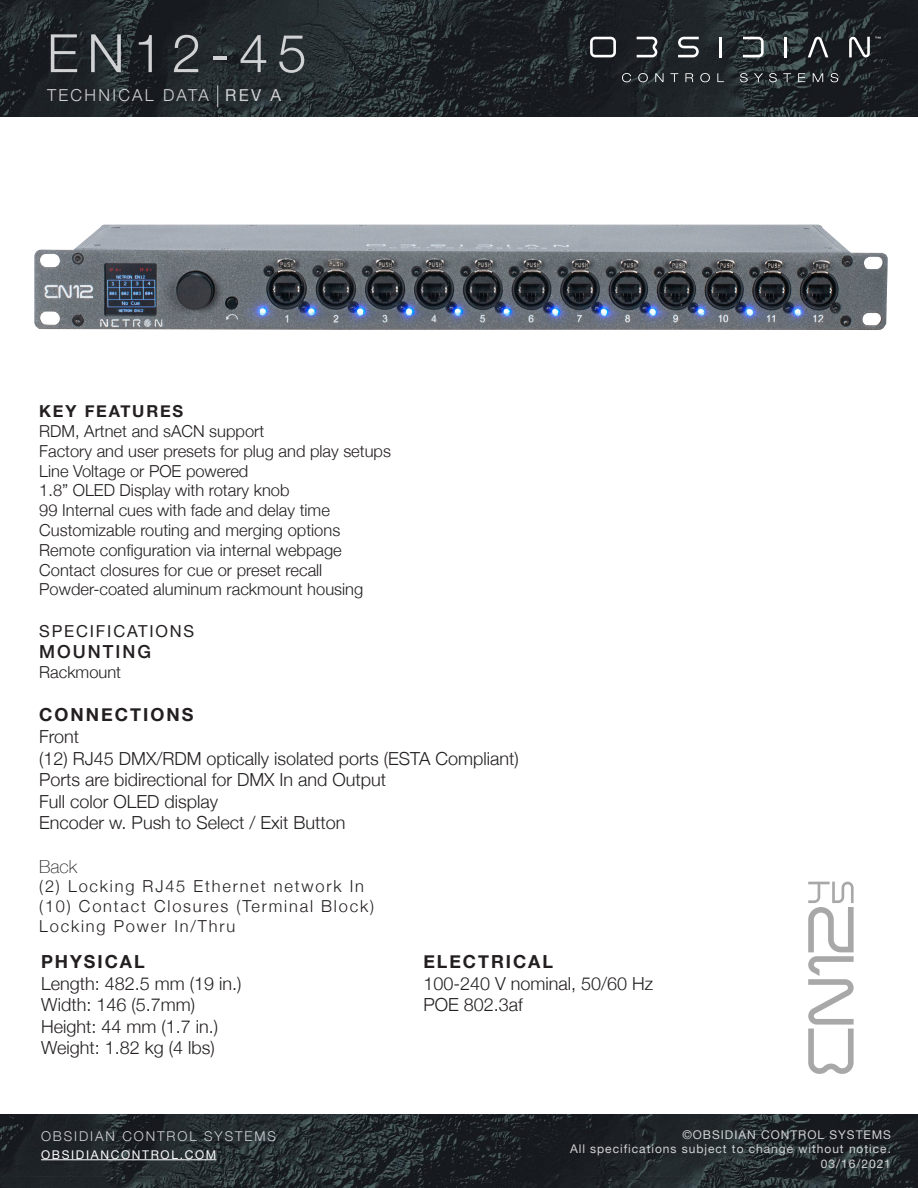
<style>
.page{position:relative;width:918px;height:1188px;background:#fff}
.page>*{position:absolute;margin:0;border:0;box-sizing:border-box;transform-origin:0 0}
.t1{font:300 52.95px "Helvetica Neue";letter-spacing:.17em;color:#d1d2d4}
.t2{font:300 18px "Helvetica Neue";color:#231f20}
.t3{font:700 18px "Helvetica Neue";letter-spacing:.11em;color:#231f20}
.t4{font:500 18px "Helvetica Neue";letter-spacing:.11em;color:#231f20}
.t5{font:100 18px "Helvetica Neue";color:#231f20}
.t6{font:300 16.5px "Helvetica Neue";color:#231f20}
.t7{font:300 16.5px "Helvetica Neue";letter-spacing:.11em;color:#231f20}
.t8{font:300 16.5px "Helvetica Neue";letter-spacing:.14em;color:#d1d2d4}
.t9{font:16.5px "Helvetica Neue";letter-spacing:.11em;color:#231f20}
.t10{font:700 16.5px "Helvetica Neue";letter-spacing:.11em;color:#231f20}
.t11{font:300 13.5px "Helvetica Neue";letter-spacing:.14em;color:#d1d2d4}
.t12{font:12px "Helvetica Neue";letter-spacing:.08em;color:#d1d2d4}
.t13{font:12px "Helvetica Neue";letter-spacing:.14em;color:#fff}
.s1{font-weight:400}
</style>
<div class="page">
<img style="left:0;top:0;width:918px;height:117px">
<img style="left:0;top:1115px;width:918px;height:73px">
<img style="left:34px;top:224px;width:854px;height:106px">
<svg style="left:808px;top:882px;width:46px;height:192px"></svg>
<svg style="left:678px;top:37px;width:21px;height:20px"></svg>
<svg style="left:743px;top:37px;width:21px;height:20px"></svg>
<hr style="left:784px;top:37px;width:3px;height:20px;background:#fff">
<hr style="left:720px;top:37px;width:2px;height:20px;background:#fff">
<svg style="left:808px;top:37px;width:20px;height:20px"></svg>
<svg style="left:590px;top:37px;width:26px;height:20px"></svg>
<svg style="left:622px;top:73px;width:9px;height:9px"></svg>
<svg style="left:638px;top:73px;width:10px;height:9px"></svg>
<svg style="left:655px;top:73px;width:9px;height:9px"></svg>
<svg style="left:670px;top:73px;width:8px;height:9px"></svg>
<svg style="left:685px;top:73px;width:8px;height:9px"></svg>
<svg style="left:700px;top:73px;width:10px;height:9px"></svg>
<svg style="left:717px;top:73px;width:7px;height:9px"></svg>
<svg style="left:740px;top:73px;width:8px;height:9px"></svg>
<svg style="left:754px;top:73px;width:9px;height:9px"></svg>
<svg style="left:769px;top:73px;width:8px;height:9px"></svg>
<svg style="left:783px;top:73px;width:8px;height:9px"></svg>
<svg style="left:798px;top:73px;width:7px;height:9px"></svg>
<svg style="left:813px;top:73px;width:10px;height:9px"></svg>
<svg style="left:830px;top:73px;width:8px;height:9px"></svg>
<svg style="left:849px;top:37px;width:31px;height:20px"></svg>
<svg style="left:637px;top:37px;width:20px;height:20px"></svg>
<svg style="left:217px;top:85px;width:1px;height:22px"></svg>
<hr style="left:41px;top:1159px;width:175px;height:1px;background:#fff">
<p class="t1" style="left:47px;top:11px;width:261px">EN12-45</p>
<p class="t8" style="left:47px;top:82px;width:236px">TECHNICAL DATA <span class="s1">REV A</span></p>
<p class="t10" style="left:39px;top:398px;width:146px">KEY FEATURES</p>
<p class="t6" style="left:39px;top:418px;width:227px">RDM, Artnet and sACN support</p>
<p class="t6" style="left:39px;top:438px;width:353px">Factory and user presets for plug and play setups</p>
<p class="t6" style="left:39px;top:457px;width:211px">Line Voltage or POE powered</p>
<p class="t6" style="left:39px;top:477px;width:252px">1.8” OLED Display with rotary knob</p>
<p class="t6" style="left:39px;top:497px;width:292px">99 Internal cues with fade and delay time</p>
<p class="t6" style="left:39px;top:517px;width:303px">Customizable routing and merging options</p>
<p class="t6" style="left:39px;top:537px;width:304px">Remote configuration via internal webpage</p>
<p class="t6" style="left:39px;top:556px;width:285px">Contact closures for cue or preset recall</p>
<p class="t6" style="left:39px;top:576px;width:325px">Powder-coated aluminum rackmount housing</p>
<p class="t9" style="left:39px;top:619px;width:156px">SPECIFICATIONS</p>
<p class="t4" style="left:39px;top:637px;width:113px">MOUNTING</p>
<p class="t6" style="left:39px;top:659px;width:83px">Rackmount</p>
<p class="t3" style="left:39px;top:701px;width:156px">CONNECTIONS</p>
<p class="t2" style="left:39px;top:722px;width:42px">Front</p>
<p class="t2" style="left:39px;top:744px;width:481px">(12) RJ45 DMX/RDM optically isolated ports (ESTA Compliant)</p>
<p class="t2" style="left:39px;top:765px;width:348px">Ports are bidirectional for DMX In and Output</p>
<p class="t2" style="left:39px;top:787px;width:181px">Full color OLED display</p>
<p class="t2" style="left:39px;top:808px;width:308px">Encoder w. Push to Select / Exit Button</p>
<p class="t5" style="left:39px;top:852px;width:40px">Back</p>
<p class="t7" style="left:39px;top:873px;width:326px">(2) Locking RJ45 Ethernet network In</p>
<p class="t7" style="left:39px;top:893px;width:336px">(10) Contact Closures (Terminal Block)</p>
<p class="t7" style="left:39px;top:913px;width:197px">Locking Power In/Thru</p>
<p class="t3" style="left:41px;top:947px;width:105px">PHYSICAL</p>
<p class="t2" style="left:41px;top:969px;width:202px">Length: 482.5 mm (19 in.)</p>
<p class="t2" style="left:41px;top:990px;width:156px">Width: 146 (5.7mm)</p>
<p class="t2" style="left:41px;top:1012px;width:179px">Height: 44 mm (1.7 in.)</p>
<p class="t2" style="left:41px;top:1033px;width:175px">Weight: 1.82 kg (4 lbs)</p>
<p class="t3" style="left:423px;top:947px;width:131px">ELECTRICAL</p>
<p class="t2" style="left:423px;top:969px;width:231px">100-240 V nominal, 50/60 Hz</p>
<p class="t2" style="left:423px;top:990px;width:101px">POE 802.3af</p>
<p class="t11" style="left:41px;top:1125px;width:236px">OBSIDIAN CONTROL SYSTEMS</p>
<p class="t13" style="left:41px;top:1146px;width:177px">OBSIDIANCONTROL.COM</p>
<p class="t12" style="left:682px;top:1126px;width:210px">©OBSIDIAN CONTROL SYSTEMS</p>
<p class="t12" style="left:570px;top:1140px;width:322px">All specifications subject to change without notice.</p>
<p class="t12" style="left:821px;top:1155px;width:72px">03/16/2021</p>
</div>
